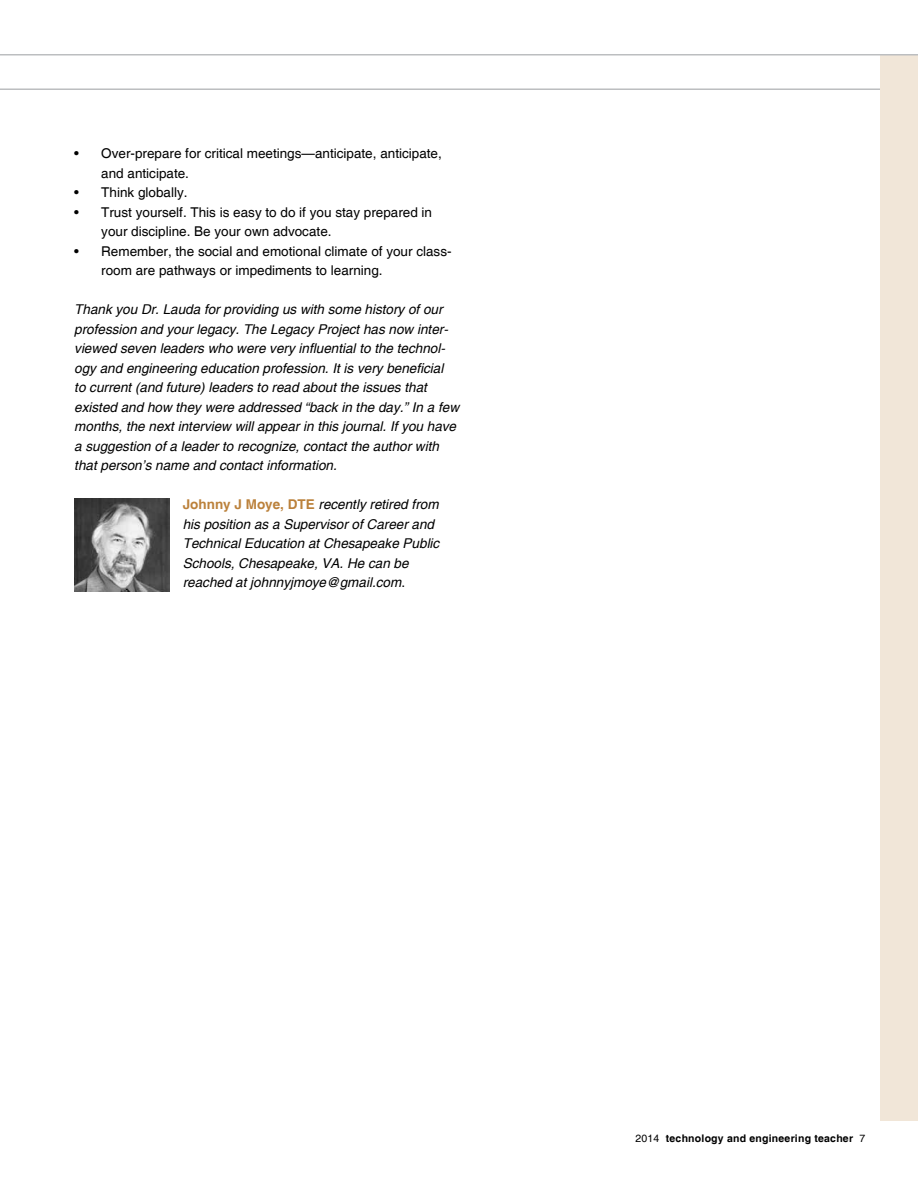
<style>
.page{position:relative;width:918px;height:1188px;background:#fff}
.page>*{position:absolute;margin:0;border:0;box-sizing:border-box;transform-origin:0 0}
.t1{font:italic 13.5px/19.5px "Helvetica";color:#000}
.t2{font:13.5px/19.5px "Helvetica";color:#000}
.t3{font:700 10.5px "Helvetica";color:#000}
.s1{font-weight:700;font-style:normal;color:#bb813b}
.s2{font-style:normal}
.s3{font-weight:400}
</style>
<div class="page">
<hr style="left:0;top:88px;width:918px;height:2px;background:#bcbec0">
<div style="left:880px;top:55px;width:38px;height:1065px;background:#f1e6d8"></div>
<hr style="left:0;top:54px;width:918px;height:2px;background:#bcbec0">
<img style="left:74px;top:498px;width:95px;height:93px">
<p class="t2" style="left:101px;top:144px;width:342px;text-indent:-27px">• Over-prepare for critical meetings—anticipate, anticipate, and anticipate.</p>
<p class="t2" style="left:74px;top:183px;width:115px">• Think globally.</p>
<p class="t2" style="left:101px;top:203px;width:332px;text-indent:-27px">• Trust yourself. This is easy to do if you stay prepared in your discipline. Be your own advocate.</p>
<p class="t2" style="left:101px;top:242px;width:352px;text-indent:-27px">• Remember, the social and emotional climate of your class&shy;room are pathways or impediments to learning.</p>
<p class="t1" style="left:74px;top:300px;width:386px">Thank you Dr. Lauda for providing us with some history of our profession and your legacy. The Legacy Project has now inter&shy;viewed seven leaders who were very influential to the technol&shy;ogy and engineering education profession. It is very beneficial<br>to current (and future) leaders to read about the issues that existed and how they were addressed “back in the day.” In a few months, the next interview will appear in this journal. If you have a suggestion of a leader to recognize, contact the author with that person’s name and contact information.</p>
<p class="t1" style="left:183px;top:495px;width:258px"><span class="s1">Johnny J Moye, DTE</span> recently retired from his position as a Supervisor of Career and Technical Education at Chesapeake Public Schools, Chesapeake, VA. He can be reached at johnnyjmoye@gmail.com<span class="s2">.</span></p>
<p class="t3" style="left:635px;top:1132px;width:231px"><span class="s3">2014</span> technology and engineering teacher <span class="s3">7</span></p>
</div>
